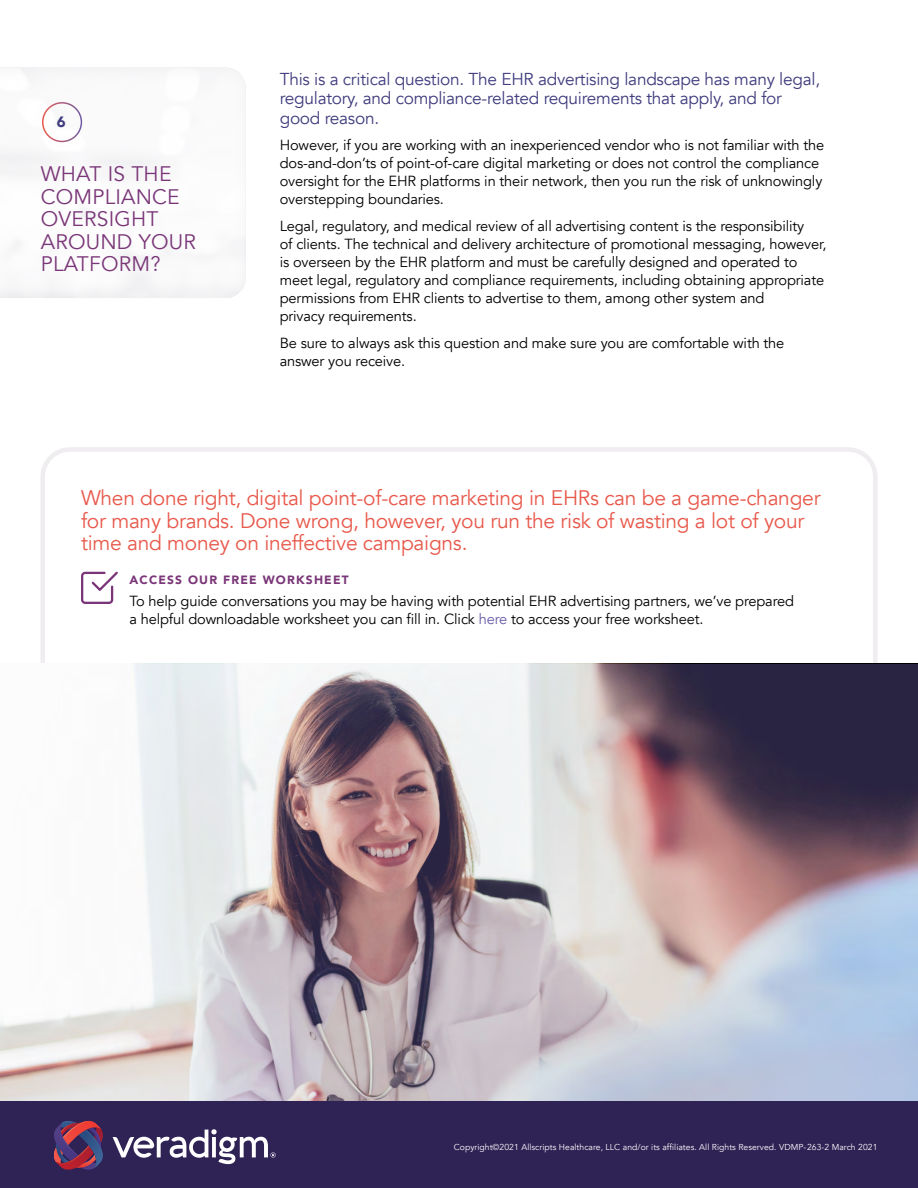
<style>
.page{position:relative;width:918px;height:1188px;background:#fff}
.page>*{position:absolute;margin:0;border:0;box-sizing:border-box;transform-origin:0 0}
.t1{font:21px/22.5px "Avenir";letter-spacing:-.015em;color:#e8594c}
.t2{font:21px/22.5px "Avenir";letter-spacing:.01em;color:#7a3678}
.t3{font:17.25px/19.5px "Avenir";letter-spacing:-.015em;color:#403c7e}
.t4{font:900 15px "Avenir";color:#403c7e}
.t5{font:14.7px/18px "Avenir";letter-spacing:-.01em;color:#000}
.t6{font:900 12px "Avenir";letter-spacing:.1em;color:#7a3678}
.t7{font:8.7px "Avenir";letter-spacing:.005em;color:#fff}
.s1{color:#685ca8}
</style>
<div class="page">
<div style="left:40px;top:447px;width:838px;height:306px;border:4px solid #efedef;border-radius:27px"></div>
<svg style="left:0;top:664px;width:918px;height:437px"></svg>
<svg style="left:81px;top:572px;width:37px;height:32px"></svg>
<div style="left:0;top:57px;width:259px;height:242px;background:#fafafb"></div>
<div style="left:42px;top:102px;width:40px;height:40px;border:2px solid #fff;border-radius:50%"></div>
<div style="left:0;top:1101px;width:918px;height:87px;background:#2f2255"></div>
<svg style="left:54px;top:1121px;width:49px;height:49px"></svg>
<svg style="left:113px;top:1129px;width:163px;height:35px"></svg>
<p class="t4" style="left:57px;top:109px;width:10px">6</p>
<h1 class="t2" style="left:41px;top:163px;width:157px">WHAT IS THE<br>COMPLIANCE<br>OVERSIGHT<br>AROUND YOUR<br>PLATFORM?</h1>
<p class="t3" style="left:280px;top:69px;width:542px">This is a critical question. The EHR advertising landscape has many legal, regulatory, and compliance-related requirements that apply, and for good reason.</p>
<p class="t5" style="left:280px;top:137px;width:546px">However, if you are working with an inexperienced vendor who is not familiar with the dos-and-don’ts of point-of-care digital marketing or does not control the compliance oversight for the EHR platforms in their network, then you run the risk of unknowingly overstepping boundaries.</p>
<p class="t5" style="left:280px;top:217px;width:548px">Legal, regulatory, and medical review of all advertising content is the responsibility<br>of clients. The technical and delivery architecture of promotional messaging, however, is overseen by the EHR platform and must be carefully designed and operated to meet legal, regulatory and compliance requirements, including obtaining appropriate permissions from EHR clients to advertise to them, among other system and<br>privacy requirements.</p>
<p class="t5" style="left:280px;top:334px;width:506px">Be sure to always ask this question and make sure you are comfortable with the answer you receive.</p>
<h1 class="t1" style="left:81px;top:487px;width:741px">When done right, digital point-of-care marketing in EHRs can be a game-changer for many brands. Done wrong, however, you run the risk of wasting a lot of your time and money on ineffective campaigns.</h1>
<p class="t6" style="left:130px;top:569px;width:221px">ACCESS OUR FREE WORKSHEET</p>
<p class="t5" style="left:130px;top:592px;width:666px">To help guide conversations you may be having with potential EHR advertising partners, we’ve prepared a helpful downloadable worksheet you can fill in. Click <span class="s1">here</span> to access your free worksheet.</p>
<p class="t7" style="left:454px;top:1141px;width:425px">Copyright©2021 Allscripts Healthcare, LLC and/or its affiliates. All Rights Reserved. VDMP-263-2 March 2021</p>
</div>
